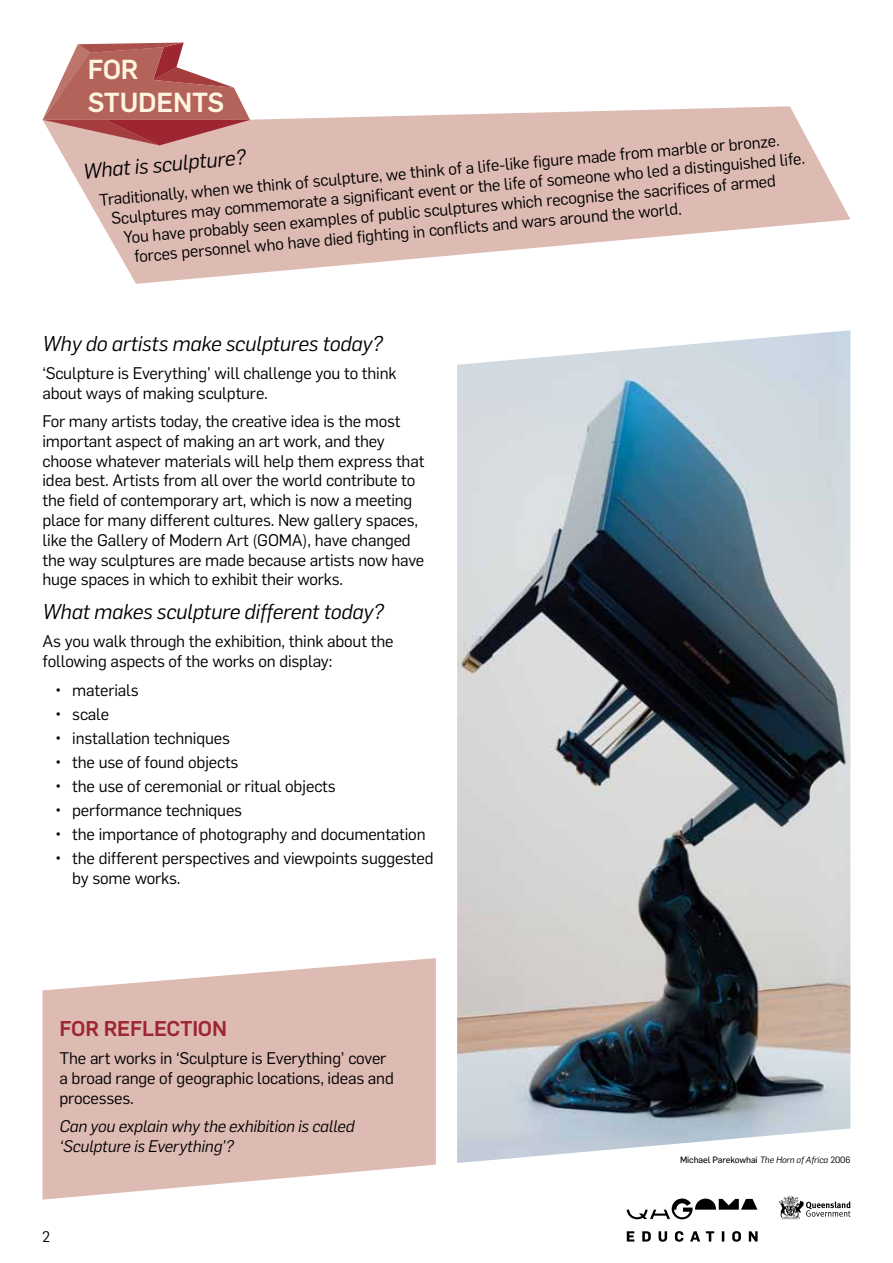
<style>
.page{position:relative;width:893px;height:1263px;background:#fff}
.page>*{position:absolute;margin:0;border:0;box-sizing:border-box;transform-origin:0 0}
.t1{font:500 27px/32.4px "Flama";letter-spacing:-.01em;color:#fff5e0}
.t2{font:italic 21px "Flama";letter-spacing:-.01em;color:#000}
.t3{font:500 21px "Flama";letter-spacing:-.01em;color:#9e2532}
.t4{font:16.5px/19.8px "Flama";letter-spacing:-.01em;color:#000}
.t5{font:italic 16.5px/19.8px "Flama";letter-spacing:-.01em;color:#000}
.t6{font:15px "Flama";color:#000}
.t7{font:9px "Flama Basic";letter-spacing:-.01em;color:#000}
.s1{font-family:"Flama";font-style:italic}
.s2{font-family:"Flama"}
</style>
<div class="page">
<svg style="left:627px;top:1231px;width:131px;height:11px"></svg>
<svg style="left:627px;top:1198px;width:130px;height:21px"></svg>
<svg style="left:779px;top:1195px;width:71px;height:24px"></svg>
<svg style="left:57px;top:106px;width:793px;height:178px;fill:#ddbbb3"></svg>
<svg style="left:43px;top:958px;width:393px;height:241px;background:#e1c4bd"></svg>
<svg style="left:43px;top:43px;width:207px;height:102px"></svg>
<img style="left:457px;top:330px;width:393px;height:833px">
<h1 class="t1" style="left:88px;top:52px;width:136px">FOR<br>STUDENTS</h1>
<p class="t4" style="left:98px;top:189px;width:685px;rotate:-5deg">Traditionally, when we think ofsculpture, we think ofa life-like fi gure made from marble orbronze.</p>
<p class="t2" style="left:82px;top:157px;width:165px;rotate:-5deg">What is sculpture?</p>
<p class="t4" style="left:110px;top:208px;width:698px;rotate:-5deg">Sculptures may commemorate a signifi canteventorthe life ofsomeone who led a distinguished life.</p>
<p class="t4" style="left:123px;top:227px;width:658px;rotate:-5deg">You have probably seen examples ofpublic sculptures which recognise the sacrifi ces ofarmed</p>
<p class="t4" style="left:133px;top:245px;width:551px;rotate:-5deg">forces personnelwho have died fi ghting in confl icts and wars around the world.</p>
<p class="t2" style="left:43px;top:329px;width:342px">Why do artists make sculptures today?</p>
<p class="t4" style="left:43px;top:362px;width:356px">‘Sculpture is Everything’ will challenge you to think about ways of making sculpture.</p>
<p class="t4" style="left:43px;top:410px;width:383px">For many artists today, the creative idea is the most important aspect of making an art work, and they choose whatever materials will help them express that idea best. Artists from all over the world contribute to the field of contemporary art, which is now a meeting place for many different cultures. New gallery spaces, like the Gallery of Modern Art (GO MA), have changed the way sculptures are made because artists now have huge spaces in which to exhibit their works.</p>
<p class="t2" style="left:43px;top:597px;width:343px">What makes sculpture different today?</p>
<p class="t4" style="left:43px;top:631px;width:352px">As you walk through the exhibition, think about the following aspects of the works on display:</p>
<p class="t4" style="left:55px;top:679px;width:85px">• materials</p>
<p class="t4" style="left:55px;top:703px;width:56px">• scale</p>
<p class="t4" style="left:55px;top:727px;width:176px">• installation techniques</p>
<p class="t4" style="left:55px;top:751px;width:185px">• the use of found objects</p>
<p class="t4" style="left:55px;top:775px;width:282px">• the use of ceremonial or ritual objects</p>
<p class="t4" style="left:55px;top:799px;width:188px">• performance techniques</p>
<p class="t4" style="left:55px;top:823px;width:372px">• the importance of photography and documentation</p>
<p class="t4" style="left:72px;top:847px;width:363px;text-indent:-17px">• the different perspectives and viewpoints suggested by some works.</p>
<p class="t3" style="left:60px;top:1013px;width:169px">FOR REFLECTION</p>
<p class="t4" style="left:60px;top:1047px;width:336px">The art works in ‘Sculpture is Everything’ cover a broad range of geographic locations, ideas and processes.</p>
<p class="t5" style="left:60px;top:1115px;width:297px">Can you explain why the exhibition is called ‘Sculpture is Everything’?</p>
<p class="t6" style="left:42px;top:1226px;width:10px">2</p>
<p class="t7" style="left:680px;top:1154px;width:172px">Michael Parekowhai <span class="s1">The Horn of Africa</span> <span class="s2">2006</span></p>
</div>
